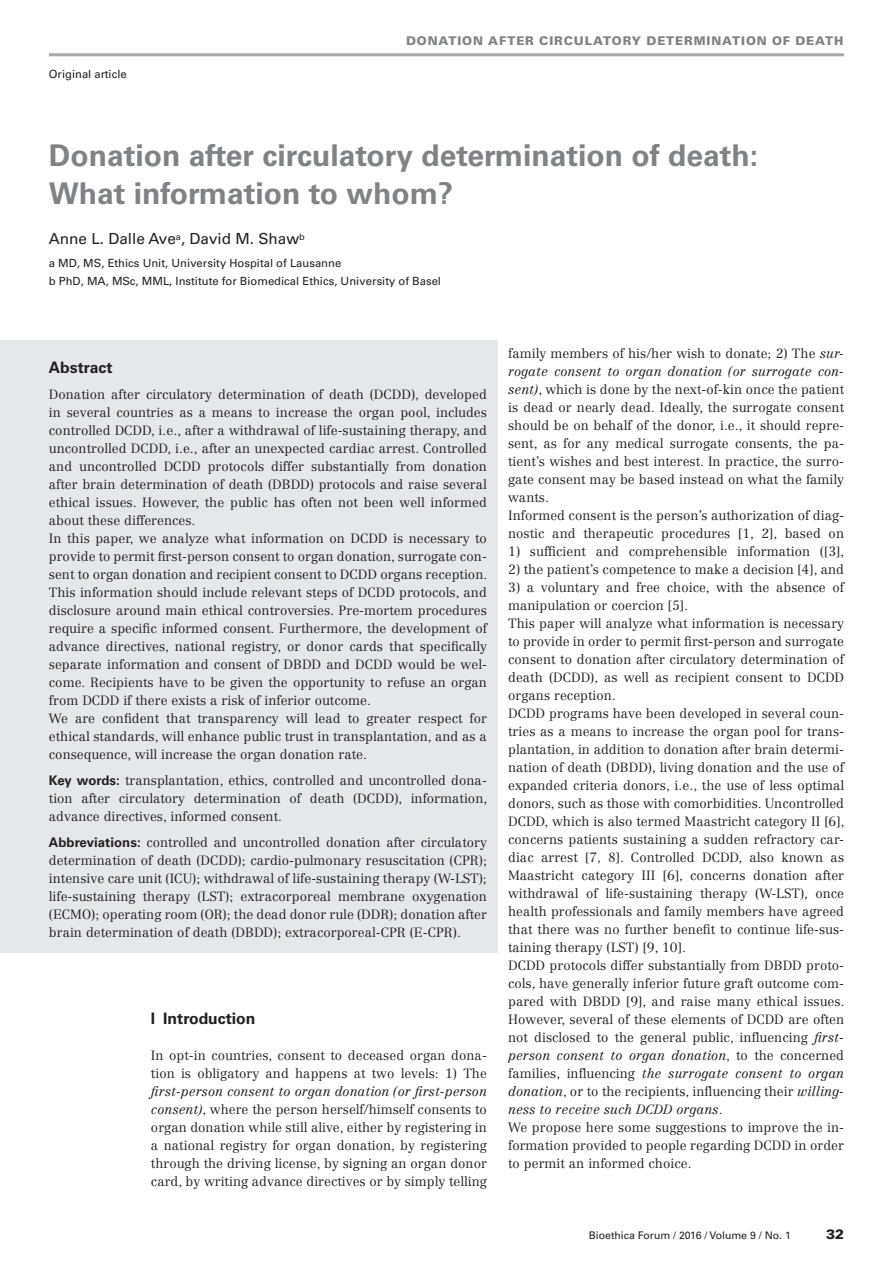
<style>
.page{position:relative;width:893px;height:1263px;background:#fff}
.page>*{position:absolute;margin:0;border:0;box-sizing:border-box;transform-origin:0 0}
.t1{font:700 30px/37.5px "Univers LT Std";color:#808285}
.t2{font:700 15.75px "Univers LT Std";color:#231f20}
.t3{font:15.3px "Univers LT Std";color:#231f20}
.t4{font:900 13.5px "Univers LT Std";color:#231f20}
.t5{font:300 13.2px/18px "Centennial LT Std";letter-spacing:.005em;color:#231f20}
.t6{font:900 12px "Univers LT Std";letter-spacing:.07em;color:#808285}
.t7{font:11.25px/18px "Univers LT Std";color:#231f20}
.t8{font:10.5px "Univers LT Std";color:#231f20}
.s1{font-family:"Univers LT Std";font-weight:700}
.s2{font-style:italic}
</style>
<div class="page">
<hr style="left:49px;top:53px;width:795px;height:3px;background:#a8a9ad">
<div style="left:0;top:340px;width:497px;height:612px;background:#e6e7e9"></div>
<p class="t7" style="left:49px;top:65px;width:79px">Original article</p>
<p class="t6" style="left:406px;top:33px;width:439px">DONATION AFTER CIRCULATORY DETERMINATION OF DEATH</p>
<h1 class="t1" style="left:49px;top:137px;width:711px">Donation after circulatory determination of death:<br>What information to whom?</h1>
<p class="t3" style="left:49px;top:230px;width:257px">Anne L. Dalle Ave<sup>a</sup>, David M. Shaw<sup>b</sup></p>
<p class="t7" style="left:49px;top:254px;width:394px">a MD, MS, Ethics Unit, University Hospital of Lausanne<br>b PhD, MA, MSc, MML, Institute for Biomedical Ethics, University of Basel</p>
<p class="t2" style="left:49px;top:358px;width:65px">Abstract</p>
<p class="t5" style="left:49px;top:386px;width:440px">Donation after circulatory determination of death (DCDD), developed in several countries as a means to increase the organ pool, includes controlled DCDD, i.e., after a withdrawal of life-sustaining therapy, and uncontrolled DCDD, i.e., after an unexpected cardiac arrest. Controlled and uncontrolled DCDD protocols differ substantially from donation after brain determination of death (DBDD) protocols and raise several ethical issues. However, the public has often not been well informed about these differences.<br>In this paper, we analyze what information on DCDD is necessary to provide to permit first-person consent to organ donation, surrogate con&shy;sent to organ donation and recipient consent to DCDD organs reception.<br>This information should include relevant steps of DCDD protocols, and disclosure around main ethical controversies. Pre-mortem procedures require a specific informed consent. Furthermore, the development of advance directives, national registry, or donor cards that specifically separate information and consent of DBDD and DCDD would be wel&shy;come. Recipients have to be given the opportunity to refuse an organ from DCDD if there exists a risk of inferior outcome.<br>We are confident that transparency will lead to greater respect for ethical standards, will enhance public trust in transplantation, and as a consequence, will increase the organ donation rate.</p>
<p class="t5" style="left:49px;top:771px;width:440px;text-align:justify"><span class="s1">Key words:</span> transplantation, ethics, controlled and uncontrolled dona&shy;tion after circulatory determination of death (DCDD), information, advance directives, informed consent.</p>
<p class="t5" style="left:49px;top:833px;width:439px;text-align:justify"><span class="s1">Abbreviations:</span> controlled and uncontrolled donation after circulatory determination of death (DCDD); cardio-pulmonary resuscitation (CPR); intensive care unit (ICU); withdrawal of life-sustaining therapy (W-LST); life-sustaining therapy (LST); extracorporeal membrane oxygenation (ECMO); operating room (OR); the dead donor rule (DDR); donation after brain determination of death (DBDD); extracorporeal-CPR (E-CPR).</p>
<p class="t2" style="left:151px;top:1009px;width:106px">I Introduction</p>
<p class="t5" style="left:151px;top:1046px;width:337px">In opt-in countries, consent to deceased organ dona&shy;tion is obligatory and happens at two levels: 1) The</p>
<p class="t5" style="left:151px;top:1082px;width:337px;text-align:justify"><span class="s2">first-person consent to organ donation (or first-person consent)</span>, where the person herself/himself consents to organ donation while still alive, either by registering in a national registry for organ donation, by registering through the driving license, by signing an organ donor card, by writing advance directives or by simply telling</p>
<p class="t5" style="left:508px;top:344px;width:337px">family members of his/her wish to donate; 2) The <span class="s2">sur&shy;rogate consent to organ donation (or surrogate con&shy;sent)</span>, which is done by the next-of-kin once the patient is dead or nearly dead. Ideally, the surrogate consent should be on behalf of the donor, i.e., it should repre&shy;sent, as for any medical surrogate consents, the pa&shy;tient’s wishes and best interest. In practice, the surro&shy;gate consent may be based instead on what the family wants.<br>Informed consent is the person’s authorization of diag&shy;nostic and therapeutic procedures [1, 2], based on</p>
<p class="t5" style="left:508px;top:542px;width:338px">1) sufficient and comprehensible information ([3],</p>
<p class="t5" style="left:508px;top:560px;width:337px">2) the patient’s competence to make a decision [4], and</p>
<p class="t5" style="left:508px;top:578px;width:338px">3) a voluntary and free choice, with the absence of manipulation or coercion [5].<br>This paper will analyze what information is necessary to provide in order to permit first-person and surrogate consent to donation after circulatory determination of death (DCDD), as well as recipient consent to DCDD organs reception.<br>DCDD programs have been developed in several coun&shy;tries as a means to increase the organ pool for trans&shy;plantation, in addition to donation after brain determi&shy;nation of death (DBDD), living donation and the use of expanded criteria donors, i.e., the use of less optimal donors, such as those with comorbidities. Uncontrolled DCDD, which is also termed Maastricht category II [6], concerns patients sustaining a sudden refractory car&shy;diac arrest [7, 8]. Controlled DCDD, also known as Maastricht category III [6], concerns donation after withdrawal of life-sustaining therapy (W-LST), once health professionals and family members have agreed that there was no further benefit to continue life-sus&shy;taining therapy (LST) [9, 10].<br>DCDD protocols differ substantially from DBDD proto&shy;cols, have generally inferior future graft outcome com&shy;pared with DBDD [9], and raise many ethical issues.<br>However, several of these elements of DCDD are often not disclosed to the general public, influencing <span class="s2">first&shy;person consent to organ donation</span>, to the concerned families, influencing <span class="s2">the surrogate consent to organ donation</span>, or to the recipients, influencing their <span class="s2">willing&shy;ness to receive such DCDD organs</span>.<br>We propose here some suggestions to improve the in&shy;formation provided to people regarding DCDD in order to permit an informed choice.</p>
<p class="t8" style="left:589px;top:1229px;width:204px">Bioethica Forum / 2016 / Volume 9 / No. 1</p>
<p class="t4" style="left:826px;top:1225px;width:20px">32</p>
</div>
